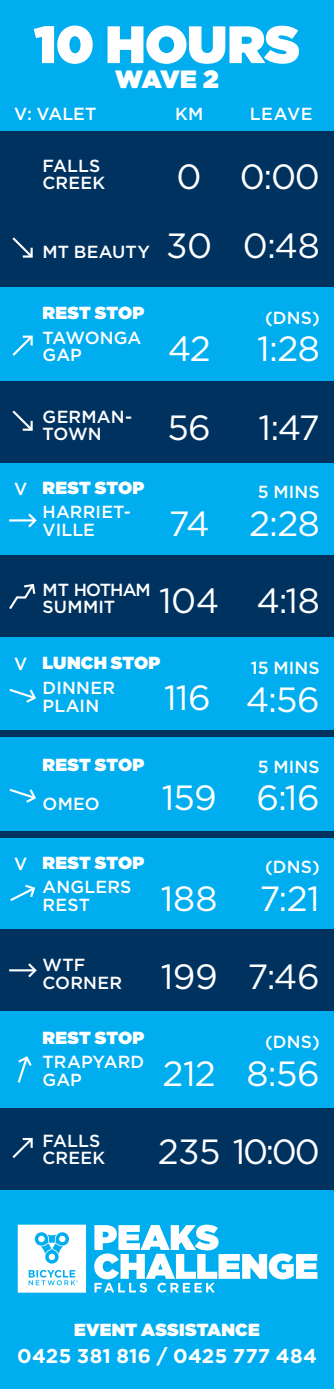
<style>
.page{position:relative;width:334px;height:1389px;background:#fff}
.page>*{position:absolute;margin:0;border:0;box-sizing:border-box;transform-origin:0 0}
.TEXT{font:900 52.5px "Gotham";letter-spacing:-.01em;color:#fff}
.NUMBERS{font:35px "Gotham";letter-spacing:-.015em;color:#fff}
.TEXT-2{font:900 25px "Gotham";color:#fff}
.TEXT-3{font:700 20px "Gotham";letter-spacing:.01em;color:#fff}
.TEXT-4{font:500 17.5px/17.5px "Gotham";letter-spacing:.01em;color:#fff}
.TEXT-5{font:900 17.5px "Gotham";letter-spacing:.01em;color:#fff}
.TEXT-6{font:500 17.5px "Gotham";letter-spacing:-.05em;color:#fff}
</style>
<div class="page">
<div style="left:0;top:0;width:333px;height:1389px;background:#00aeef"></div>
<div style="left:0;top:131px;width:333px;height:156px;background:#003260"></div>
<div style="left:0;top:381px;width:333px;height:81px;background:#003260"></div>
<div style="left:0;top:556px;width:333px;height:81px;background:#003260"></div>
<div style="left:0;top:731px;width:333px;height:6px;background:#003260"></div>
<div style="left:0;top:832px;width:333px;height:6px;background:#003260"></div>
<div style="left:0;top:930px;width:333px;height:81px;background:#003260"></div>
<div style="left:0;top:1108px;width:333px;height:81px;background:#003260"></div>
<svg style="left:94px;top:1225px;width:223px;height:68px"></svg>
<svg style="left:18px;top:1225px;width:68px;height:68px;background:#d6f2fc"></svg>
<svg style="left:12px;top:237px;width:21px;height:21px"></svg>
<svg style="left:12px;top:410px;width:21px;height:21px"></svg>
<hr style="left:9px;top:519px;width:25px;height:3px;background:#fff">
<svg style="left:26px;top:513px;width:11px;height:15px"></svg>
<hr style="left:9px;top:969px;width:25px;height:2px;background:#fff">
<svg style="left:26px;top:963px;width:11px;height:15px"></svg>
<svg style="left:9px;top:688px;width:27px;height:15px"></svg>
<svg style="left:9px;top:788px;width:27px;height:15px"></svg>
<svg style="left:10px;top:884px;width:26px;height:17px"></svg>
<svg style="left:17px;top:1056px;width:15px;height:27px"></svg>
<svg style="left:9px;top:583px;width:27px;height:26px"></svg>
<svg style="left:12px;top:335px;width:21px;height:21px"></svg>
<svg style="left:12px;top:1137px;width:21px;height:21px"></svg>
<p class="TEXT" style="left:34px;top:14px;width:266px">10 HOURS</p>
<p class="TEXT-2" style="left:115px;top:64px;width:105px">WAVE 2</p>
<p class="TEXT-4" style="left:14px;top:105px;width:84px">V: VALET</p>
<p class="TEXT-4" style="left:175px;top:105px;width:30px">KM</p>
<p class="TEXT-4" style="left:249px;top:105px;width:64px">LEAVE</p>
<p class="TEXT-4" style="left:43px;top:156px;width:64px">FALLS<br>CREEK</p>
<p class="NUMBERS" style="left:176px;top:157px;width:27px">0</p>
<p class="NUMBERS" style="left:239px;top:157px;width:81px">0:00</p>
<p class="TEXT-4" style="left:43px;top:242px;width:109px">MT BEAUTY</p>
<p class="NUMBERS" style="left:166px;top:226px;width:47px">30</p>
<p class="NUMBERS" style="left:242px;top:226px;width:78px">0:48</p>
<p class="TEXT-5" style="left:43px;top:303px;width:103px">REST STOP</p>
<p class="TEXT-4" style="left:43px;top:329px;width:100px">TAWONGA<br>GAP</p>
<p class="NUMBERS" style="left:167px;top:330px;width:44px">42</p>
<p class="TEXT-4" style="left:265px;top:309px;width:56px">(DNS)</p>
<p class="NUMBERS" style="left:257px;top:330px;width:64px">1:28</p>
<p class="TEXT-4" style="left:43px;top:407px;width:91px">GERMAN-<br>TOWN</p>
<p class="NUMBERS" style="left:167px;top:408px;width:45px">56</p>
<p class="NUMBERS" style="left:258px;top:408px;width:63px">1:47</p>
<p class="TEXT-4" style="left:14px;top:480px;width:15px">V</p>
<p class="TEXT-5" style="left:43px;top:477px;width:103px">REST STOP</p>
<p class="TEXT-4" style="left:43px;top:503px;width:89px">HARRIET-<br>VILLE</p>
<p class="NUMBERS" style="left:168px;top:504px;width:42px">74</p>
<p class="TEXT-4" style="left:257px;top:483px;width:63px">5 MINS</p>
<p class="NUMBERS" style="left:248px;top:504px;width:72px">2:28</p>
<p class="TEXT-6" style="left:43px;top:579px;width:109px">MT HOTHAM</p>
<p class="TEXT-4" style="left:43px;top:598px;width:74px">SUMMIT</p>
<p class="NUMBERS" style="left:159px;top:581px;width:62px">104</p>
<p class="NUMBERS" style="left:256px;top:581px;width:65px">4:18</p>
<p class="TEXT-4" style="left:14px;top:655px;width:15px">V</p>
<p class="TEXT-5" style="left:43px;top:653px;width:119px">LUNCH STOP</p>
<p class="TEXT-4" style="left:43px;top:679px;width:74px">DINNER<br>PLAIN</p>
<p class="NUMBERS" style="left:164px;top:679px;width:48px">116</p>
<p class="TEXT-4" style="left:250px;top:659px;width:70px">15 MINS</p>
<p class="NUMBERS" style="left:245px;top:680px;width:75px">4:56</p>
<p class="TEXT-5" style="left:43px;top:755px;width:103px">REST STOP</p>
<p class="TEXT-4" style="left:43px;top:795px;width:59px">OMEO</p>
<p class="NUMBERS" style="left:161px;top:778px;width:56px">159</p>
<p class="TEXT-4" style="left:14px;top:854px;width:15px">V</p>
<p class="TEXT-5" style="left:43px;top:852px;width:103px">REST STOP</p>
<p class="TEXT-4" style="left:43px;top:878px;width:90px">ANGLERS<br>REST</p>
<p class="NUMBERS" style="left:161px;top:879px;width:58px">188</p>
<p class="TEXT-4" style="left:257px;top:757px;width:63px">5 MINS</p>
<p class="NUMBERS" style="left:256px;top:778px;width:65px">6:16</p>
<p class="TEXT-4" style="left:265px;top:858px;width:56px">(DNS)</p>
<p class="NUMBERS" style="left:259px;top:879px;width:62px">7:21</p>
<p class="TEXT-4" style="left:43px;top:956px;width:81px">WTF<br>CORNER</p>
<p class="NUMBERS" style="left:160px;top:957px;width:58px">199</p>
<p class="NUMBERS" style="left:247px;top:957px;width:73px">7:46</p>
<p class="TEXT-5" style="left:43px;top:1027px;width:103px">REST STOP</p>
<p class="TEXT-4" style="left:43px;top:1053px;width:103px">TRAPYARD<br>GAP</p>
<p class="NUMBERS" style="left:162px;top:1054px;width:54px">212</p>
<p class="TEXT-4" style="left:265px;top:1033px;width:56px">(DNS)</p>
<p class="NUMBERS" style="left:246px;top:1054px;width:75px">8:56</p>
<p class="TEXT-4" style="left:43px;top:1131px;width:64px">FALLS<br>CREEK</p>
<p class="NUMBERS" style="left:158px;top:1133px;width:163px">235 10:00</p>
<p class="TEXT-5" style="left:74px;top:1320px;width:187px">EVENT ASSISTANCE</p>
<p class="TEXT-3" style="left:17px;top:1344px;width:300px">0425 381 816 / 0425 777 484</p>
</div>
